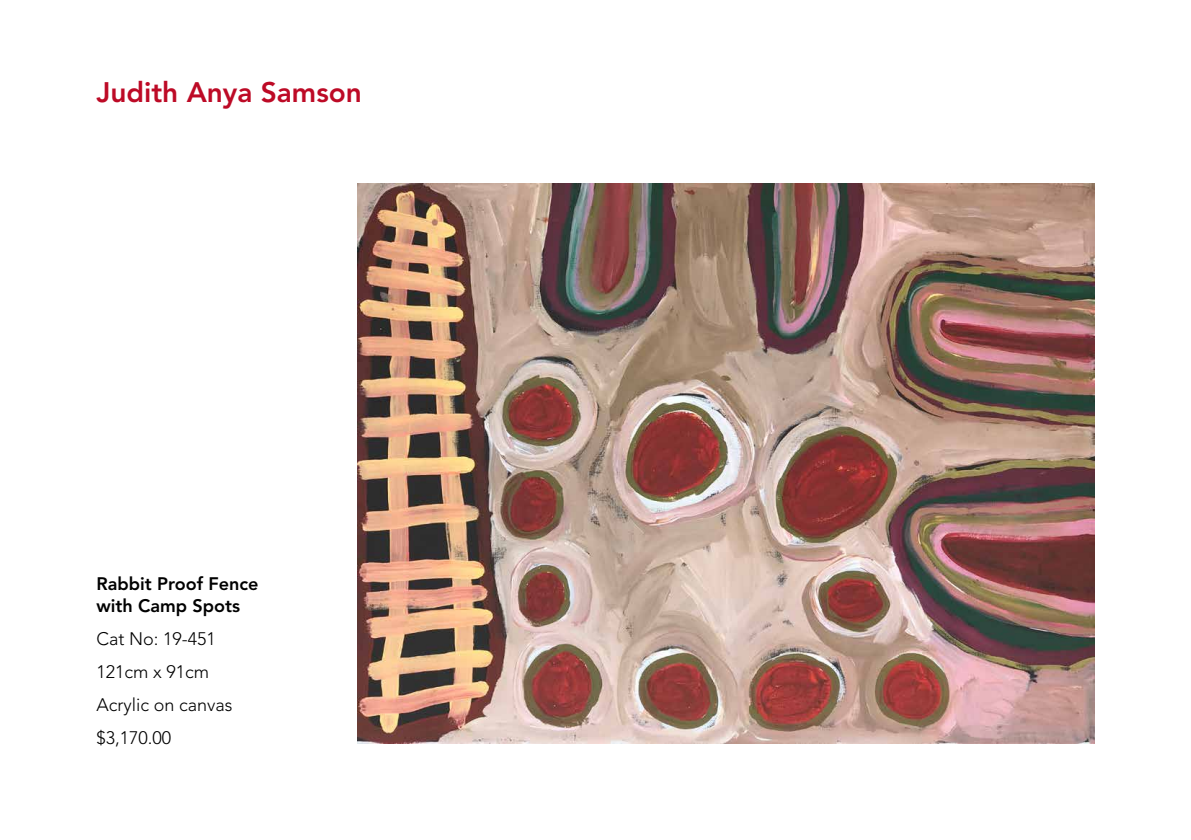
<style>
.page{position:relative;width:1191px;height:840px;background:#fff}
.page>*{position:absolute;margin:0;border:0;box-sizing:border-box;transform-origin:0 0}
.t1{font:800 28px "Avenir";color:#bd0a26}
.t2{font:300 18px/33px "Avenir";color:#000}
.t3{font:800 18px/21.6px "Avenir";color:#000}
</style>
<div class="page">
<img style="left:357px;top:183px;width:737px;height:560px">
<h1 class="t1" style="left:96px;top:76px;width:267px">Judith Anya Samson</h1>
<p class="t3" style="left:96px;top:572px;width:164px">Rabbit Proof Fence with Camp Spots</p>
<p class="t2" style="left:96px;top:621px;width:138px">Cat No: 19-451<br>121cm x 91cm<br>Acrylic on canvas $3,170.00</p>
</div>
